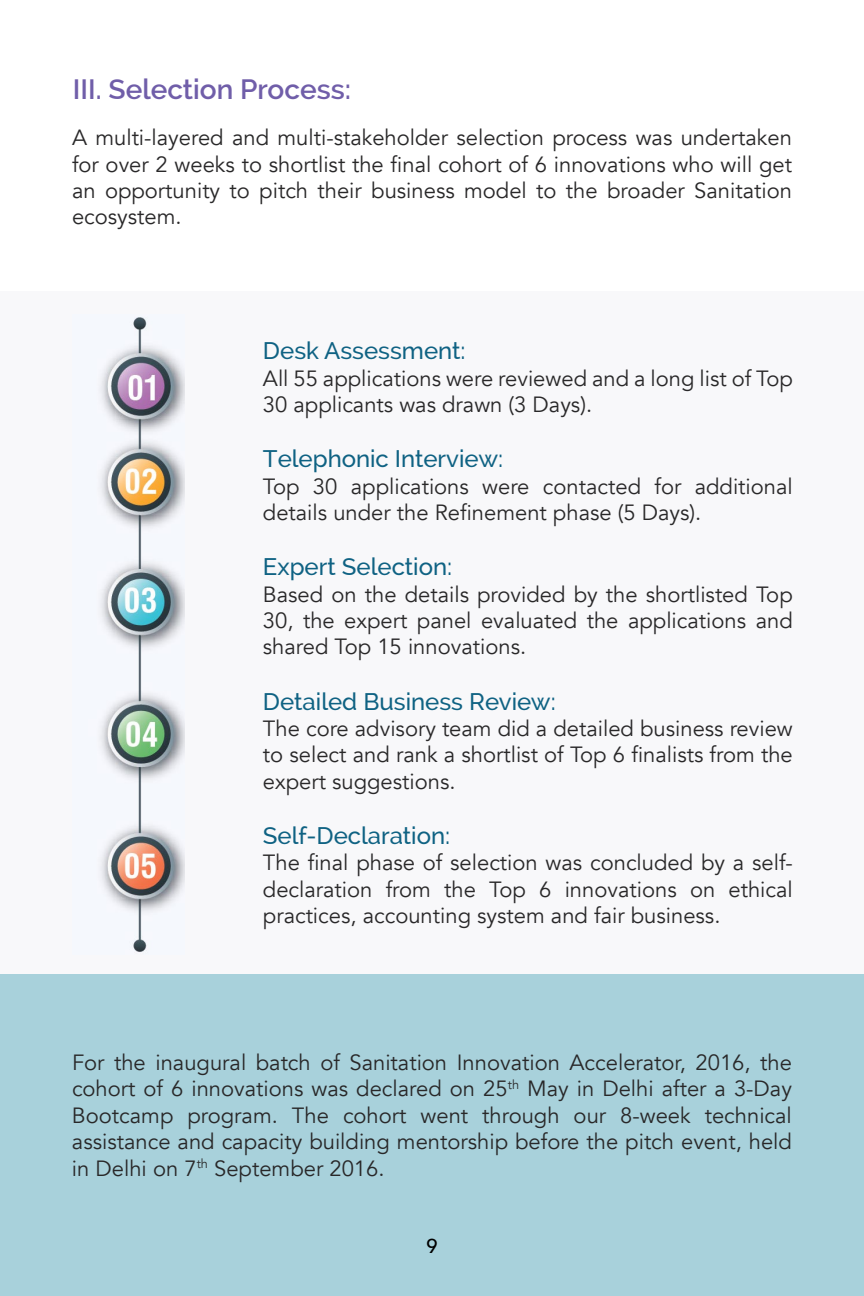
<style>
.page{position:relative;width:864px;height:1296px;background:#fff}
.page>*{position:absolute;margin:0;border:0;box-sizing:border-box;transform-origin:0 0}
.t1{font:600 28px "Raleway";color:#705ea9}
.t2{font:500 24px "Raleway";color:#0f6283}
.t3{font:22px/26.4px "Avenir";color:#292829;text-align:justify}
.t4{font:500 20px "Avenir";color:#000}
</style>
<div class="page">
<div style="left:0;top:974px;width:864px;height:322px;background:#a8d1db"></div>
<div style="left:0;top:292px;width:864px;height:682px;background:#f8f8fa"></div>
<img style="left:100px;top:317px;width:84px;height:635px">
<p class="t1" style="left:73px;top:74px;width:280px">III. Selection Process:</p>
<p class="t3" style="left:72px;top:125px;width:722px">A multi-layered and multi-stakeholder selection process was undertaken for over 2 weeks to shortlist the final cohort of 6 innovations who will get an opportunity to pitch their business model to the broader Sanitation ecosystem.</p>
<p class="t2" style="left:263px;top:337px;width:204px">Desk Assessment:</p>
<p class="t3" style="left:263px;top:365px;width:532px">All 55 applications were reviewed and a long list of Top<br>30 applicants was drawn (3 Days).</p>
<p class="t2" style="left:263px;top:445px;width:242px">Telephonic Interview:</p>
<p class="t3" style="left:263px;top:473px;width:531px">Top 30 applications were contacted for additional details under the Refinement phase (5 Days).</p>
<p class="t2" style="left:263px;top:553px;width:191px">Expert Selection:</p>
<p class="t3" style="left:263px;top:581px;width:531px">Based on the details provided by the shortlisted Top 30, the expert panel evaluated the applications and shared Top 15 innovations.</p>
<p class="t2" style="left:263px;top:687px;width:294px">Detailed Business Review:</p>
<p class="t3" style="left:263px;top:716px;width:531px">The core advisory team did a detailed business review to select and rank a shortlist of Top 6 finalists from the expert suggestions.</p>
<p class="t2" style="left:263px;top:822px;width:189px">Self-Declaration:</p>
<p class="t3" style="left:263px;top:850px;width:531px">The final phase of selection was concluded by a self&shy;declaration from the Top 6 innovations on ethical practices, accounting system and fair business.</p>
<p class="t3" style="left:72px;top:1050px;width:722px">For the inaugural batch of Sanitation Innovation Accelerator, 2016, the cohort of 6 innovations was declared on 25<sup>th</sup> May in Delhi after a 3-Day Bootcamp program. The cohort went through our 8-week technical assistance and capacity building mentorship before the pitch event, held in Delhi on 7<sup>th</sup> September 2016.</p>
<p class="t4" style="left:426px;top:1229px;width:13px">9</p>
</div>
